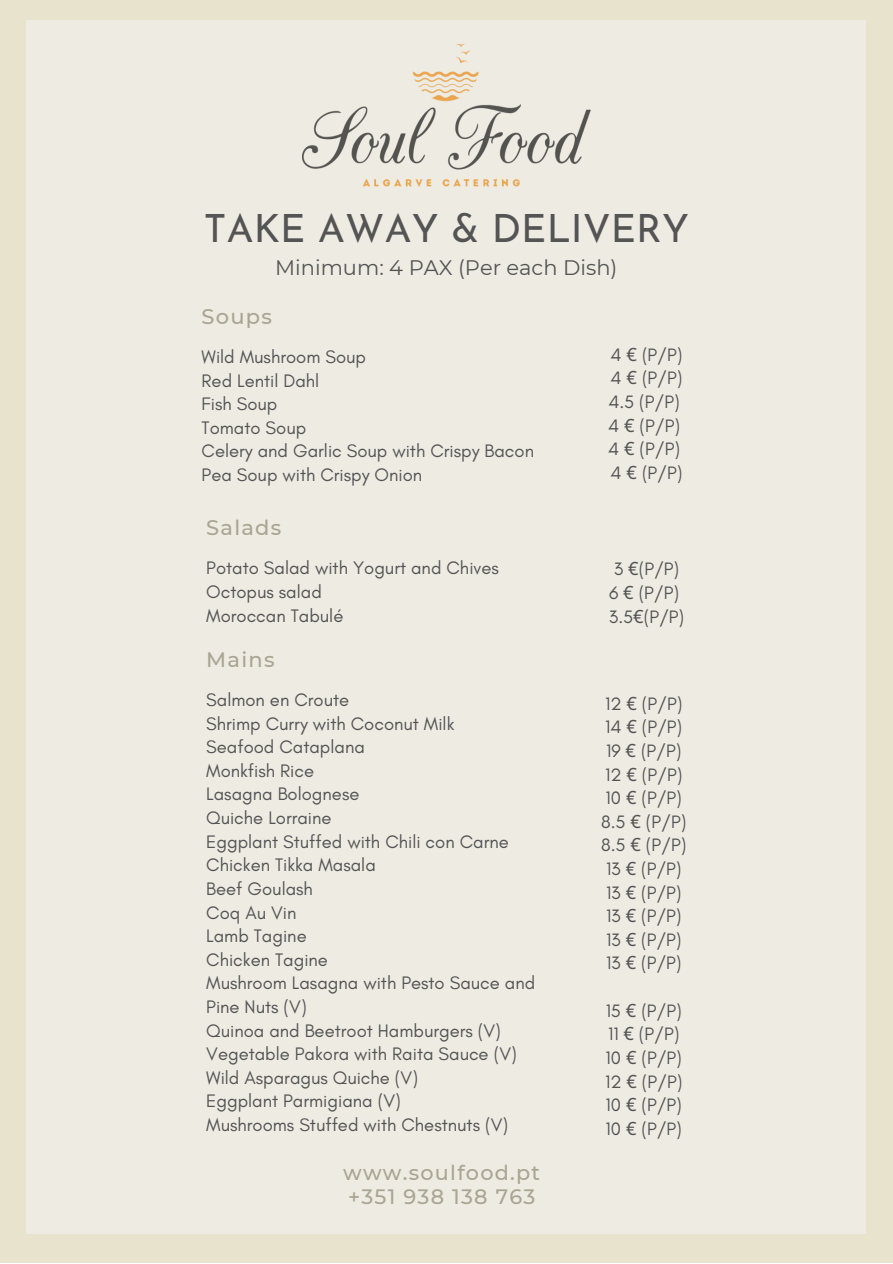
<style>
.page{position:relative;width:893px;height:1264px;background:#fff}
.page>*{position:absolute;margin:0;border:0;box-sizing:border-box;transform-origin:0 0}
.t1{font:39px "Josefin Sans";color:#545454}
.t2{font:21px "Montserrat";color:#545454}
.t3{font:500 21px "Montserrat";letter-spacing:.06em;color:#a8a592}
.t4{font:500 20.7px/24.5px "Montserrat";letter-spacing:.06em;color:#a8a592}
.t5{font:18.45px/23.5px "Glacial Indifference";color:#545454}
.t6{font:18.3px/23.5px "Glacial Indifference";color:#545454}
.s1{font-family:"Noto Sans"}
</style>
<div class="page">
<div style="left:0;top:0;width:892px;height:1262px;background:#e8e3cc"></div>
<div style="left:27px;top:21px;width:838px;height:1212px;background:#eeebe3"></div>
<img style="left:302px;top:43px;width:288px;height:144px">
<h1 class="t1" style="left:204px;top:212px;width:486px">TAKE AWAY &amp; DELIVERY</h1>
<p class="t2" style="left:275px;top:255px;width:344px">Minimum: 4 PAX (Per each Dish)</p>
<p class="t3" style="left:201px;top:303px;width:72px">Soups</p>
<p class="t5" style="left:201px;top:345px;width:334px">Wild Mushroom Soup<br>Red Lentil Dahl<br>Fish Soup<br>Tomato Soup<br>Celery and Garlic Soup with Crispy Bacon<br>Pea Soup with Crispy Onion</p>
<p class="t3" style="left:206px;top:514px;width:77px">Salads</p>
<p class="t5" style="left:206px;top:556px;width:294px">Potato Salad with Yogurt and Chives<br>Octopus salad<br>Moroccan Tabulé</p>
<p class="t3" style="left:206px;top:646px;width:70px">Mains</p>
<p class="t5" style="left:206px;top:687px;width:330px">Salmon en Croute<br>Shrimp Curry with Coconut Milk<br>Seafood Cataplana<br>Monkfish Rice<br>Lasagna Bolognese<br>Quiche Lorraine<br>Eggplant Stuffed with Chili con Carne<br>Chicken Tikka Masala<br>Beef Goulash<br>Coq Au Vin<br>Lamb Tagine<br>Chicken Tagine<br>Mushroom Lasagna with Pesto Sauce and<br>Pine Nuts (V)<br>Quinoa and Beetroot Hamburgers (V)<br>Vegetable Pakora with Raita Sauce (V)<br>Wild Asparagus Quiche (V)<br>Eggplant Parmigiana (V)<br>Mushrooms Stuffed with Chestnuts (V)</p>
<p class="t4" style="left:343px;top:1160px;width:198px">www.soulfood.pt +351 938 138 763</p>
<p class="t6" style="left:608px;top:342px;width:76px">4 <span class="s1">€</span> (P/P)<br>4 <span class="s1">€</span> (P/P)<br>4.5 (P/P)<br>4 <span class="s1">€</span> (P/P)<br>4 <span class="s1">€</span> (P/P)<br>4 <span class="s1">€</span> (P/P)</p>
<p class="t6" style="left:608px;top:557px;width:77px">3 <span class="s1">€</span>(P/P)<br>6 <span class="s1">€</span> (P/P)<br>3.5<span class="s1">€</span>(P/P)</p>
<p class="t6" style="left:601px;top:691px;width:87px">12 <span class="s1">€</span> (P/P)<br>14 <span class="s1">€</span> (P/P)<br>19 <span class="s1">€</span> (P/P)<br>12 <span class="s1">€</span> (P/P)<br>10 <span class="s1">€</span> (P/P)<br>8.5 <span class="s1">€</span> (P/P)<br>8.5 <span class="s1">€</span> (P/P)<br>13 <span class="s1">€</span> (P/P)<br>13 <span class="s1">€</span> (P/P)<br>13 <span class="s1">€</span> (P/P)<br>13 <span class="s1">€</span> (P/P)<br>13 <span class="s1">€</span> (P/P)</p>
<p class="t6" style="left:605px;top:998px;width:79px">15 <span class="s1">€</span> (P/P)<br>11 <span class="s1">€</span> (P/P)<br>10 <span class="s1">€</span> (P/P)<br>12 <span class="s1">€</span> (P/P)<br>10 <span class="s1">€</span> (P/P)<br>10 <span class="s1">€</span> (P/P)</p>
</div>
